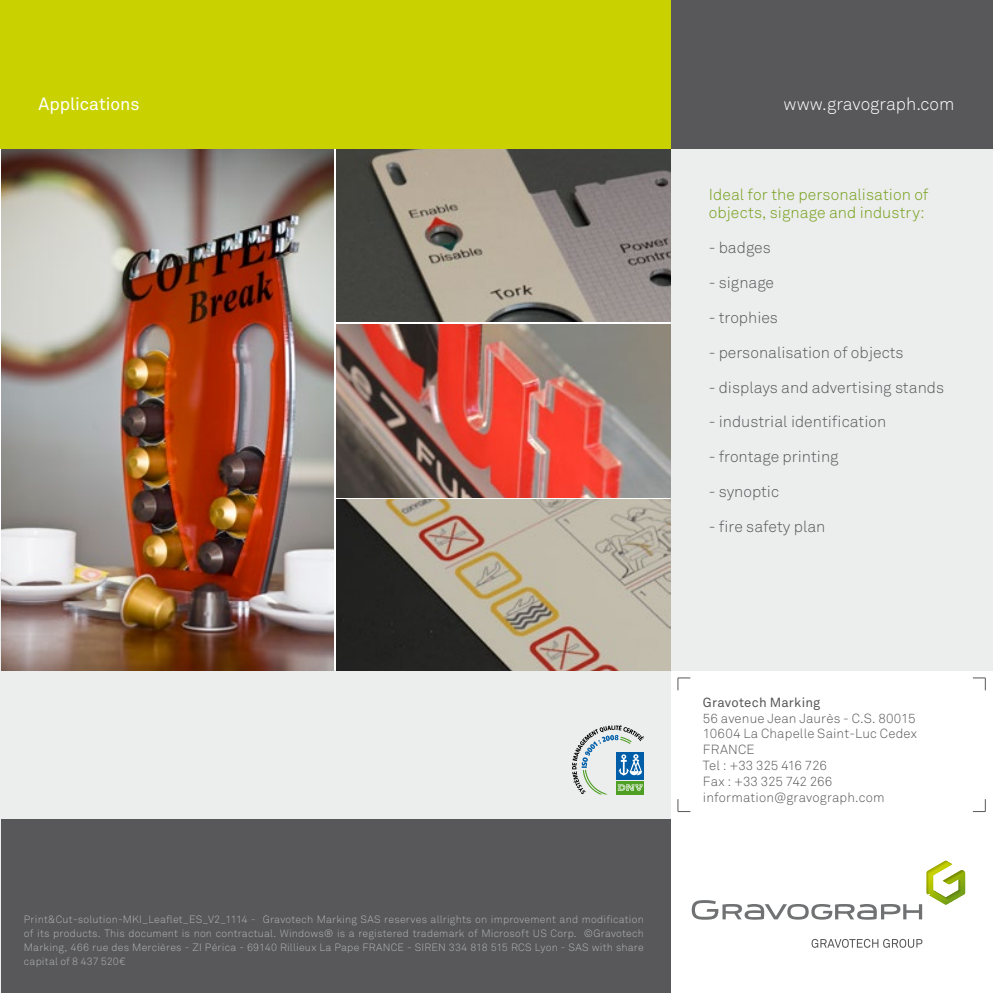
<style>
.page{position:relative;width:993px;height:993px;background:#fff}
.page>*{position:absolute;margin:0;border:0;box-sizing:border-box;transform-origin:0 0}
.t1{font:300 17.5px "Akkurat Std";color:#fff}
.t2{font:17.5px "Akkurat Std";color:#fff}
.t3{font:300 15.75px "Akkurat Std";color:#58585a}
.t4{font:300 15.75px/18.4px "Akkurat Std";letter-spacing:.005em;color:#749f18}
.t5{font:300 13.12px/15.8px "Akkurat Std";letter-spacing:.01em;color:#58585a}
.t6{font:13.12px "Akkurat Std";letter-spacing:.015em;color:#58585a}
.t7{font:300 10.5px/14px "Akkurat Std";letter-spacing:.02em;color:#b1b3b4;text-align:justify}
</style>
<div class="page">
<hr style="left:992px;top:149px;width:1px;height:521px;background:#9c9e9f">
<div style="left:0;top:819px;width:670px;height:173px;background:#58585a"></div>
<div style="left:0;top:670px;width:670px;height:148px;background:#eceded"></div>
<div style="left:670px;top:0;width:322px;height:149px;background:#58585a"></div>
<div style="left:670px;top:149px;width:322px;height:521px;background:#eceded"></div>
<svg style="left:572px;top:725px;width:72px;height:69px"></svg>
<svg style="left:677px;top:677px;width:13px;height:13px"></svg>
<svg style="left:677px;top:799px;width:13px;height:13px"></svg>
<svg style="left:972px;top:799px;width:13px;height:13px"></svg>
<svg style="left:973px;top:677px;width:12px;height:13px"></svg>
<img style="left:336px;top:149px;width:334px;height:173px">
<img style="left:336px;top:499px;width:334px;height:171px">
<img style="left:336px;top:324px;width:334px;height:173px">
<img style="left:1px;top:149px;width:333px;height:521px">
<svg style="left:691px;top:860px;width:273px;height:59px"></svg>
<svg style="left:811px;top:938px;width:111px;height:9px"></svg>
<hr style="left:0;top:570px;width:1px;height:422px;background:#eceded">
<hr style="left:0;top:149px;width:1px;height:422px;background:#fff">
<div style="left:0;top:0;width:670px;height:149px;background:#c9d200"></div>
<h1 class="t2" style="left:38px;top:93px;width:103px">Applications</h1>
<h1 class="t1" style="left:783px;top:93px;width:172px">www.gravograph.com</h1>
<h2 class="t4" style="left:708px;top:185px;width:221px">Ideal for the personalisation of objects, signage and industry:</h2>
<h2 class="t3" style="left:708px;top:238px;width:63px">- badges</h2>
<h2 class="t3" style="left:708px;top:273px;width:67px">- signage</h2>
<h2 class="t3" style="left:708px;top:308px;width:71px">- trophies</h2>
<h2 class="t3" style="left:708px;top:343px;width:196px">- personalisation of objects</h2>
<h2 class="t3" style="left:708px;top:377px;width:237px">- displays and advertising stands</h2>
<h2 class="t3" style="left:708px;top:412px;width:179px">- industrial identification</h2>
<h2 class="t3" style="left:708px;top:447px;width:131px">- frontage printing</h2>
<h2 class="t3" style="left:708px;top:482px;width:72px">- synoptic</h2>
<h2 class="t3" style="left:708px;top:517px;width:118px">- fire safety plan</h2>
<p class="t7" style="left:24px;top:911px;width:621px">Print&amp;Cut-solution-MKI_Leaflet_ES_V2_1114 - Gravotech Marking SAS reserves allrights on improvement and modification of its products. This document is non contractual. Windows® is a registered trademark of Microsoft US Corp. ©Gravotech Marking, 466 rue des Mercières - ZI Périca - 69140 Rillieux La Pape FRANCE - SIREN 334 818 515 RCS Lyon - SAS with share capital of 8 437 520€</p>
<p class="t6" style="left:702px;top:694px;width:119px">Gravotech Marking</p>
<p class="t5" style="left:702px;top:710px;width:215px">56 avenue Jean Jaurès - C.S. 80015<br>10604 La Chapelle Saint-Luc Cedex<br>FRANCE<br>Tel : +33 325 416 726<br>Fax : +33 325 742 266 information@gravograph.com</p>
</div>
